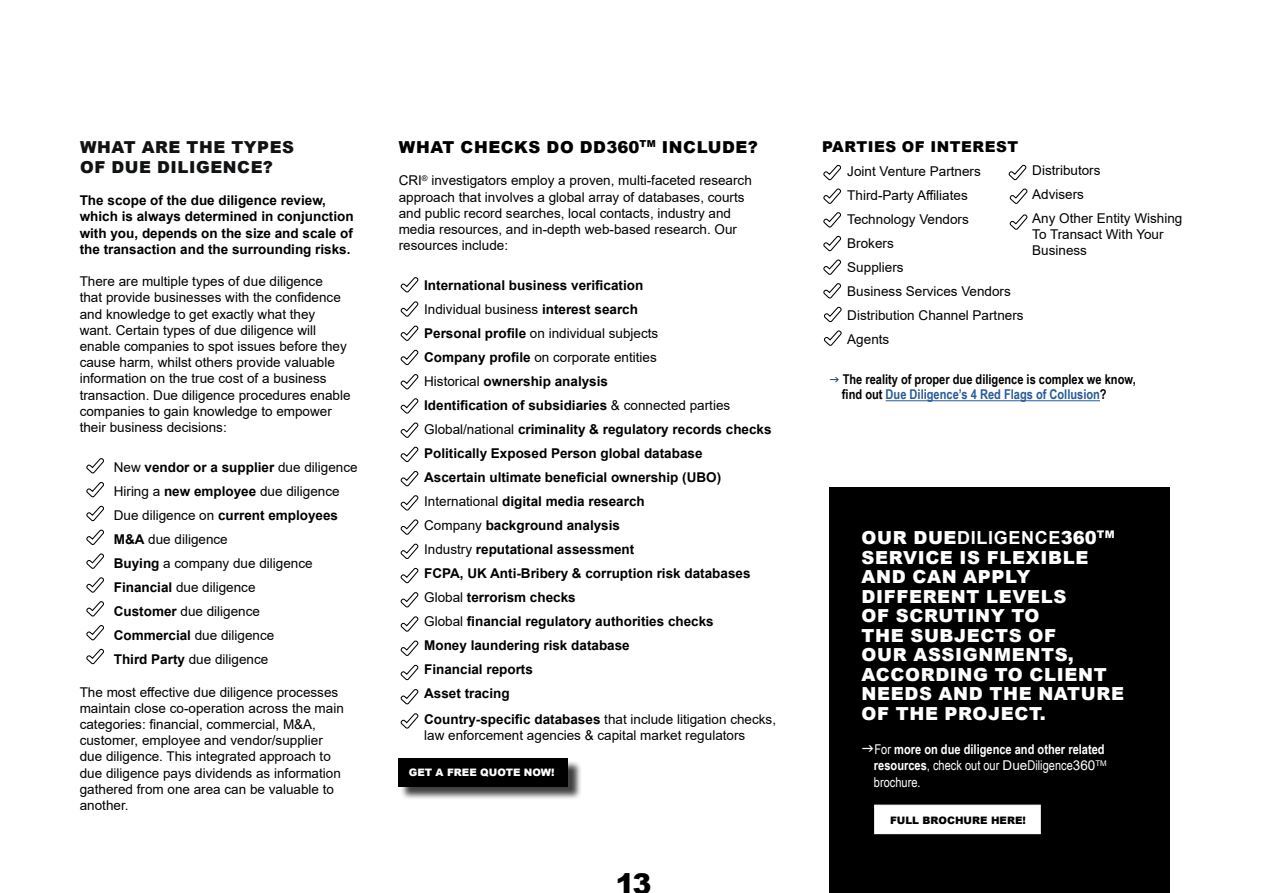
<style>
.page{position:relative;width:1263px;height:893px;background:#fff}
.page>*{position:absolute;margin:0;border:0;box-sizing:border-box;transform-origin:0 0}
.t1{font:900 28.5px "Arial";color:#000}
.t2{font:900 18px/19.5px "Arial";letter-spacing:.035em;color:#fff}
.t3{font:900 16.5px/19.8px "Arial";letter-spacing:.035em;color:#111213}
.t4{font:900 16.5px "Arial";letter-spacing:.035em;color:#000}
.t5{font:900 15px "Arial";letter-spacing:.035em;color:#000}
.t6{font:13.5px/16.2px "Arial";color:#000}
.t7{font:700 13.5px/24px "Arial";color:#000}
.t8{font:700 13.5px/15px "Arial Narrow";color:#000}
.t9{font:700 13.5px/16.2px "Arial Narrow";color:#fff}
.t10{font:900 10.35px "Arial";color:#000}
.t11{font:900 10.35px "Arial";color:#fff}
.s1{font-weight:700}
.s2{font-weight:400}
.s3{color:#275b9b}
.s4{font-family:"Arial";font-weight:400}
</style>
<div class="page">
<div style="left:829px;top:487px;width:340px;height:406px;background:#000"></div>
<div style="left:874px;top:805px;width:167px;height:29px;background:#fff;border:1px solid #fff"></div>
<div style="left:400px;top:760px;width:182px;height:40px;background:#000;opacity:.75"></div>
<div style="left:398px;top:758px;width:170px;height:28px;background:#000"></div>
<svg style="left:400px;top:277px;width:19px;height:16px"></svg>
<svg style="left:400px;top:301px;width:19px;height:16px"></svg>
<svg style="left:400px;top:325px;width:19px;height:16px"></svg>
<svg style="left:400px;top:374px;width:19px;height:16px"></svg>
<svg style="left:400px;top:398px;width:19px;height:16px"></svg>
<svg style="left:400px;top:422px;width:19px;height:16px"></svg>
<svg style="left:400px;top:446px;width:19px;height:16px"></svg>
<svg style="left:400px;top:471px;width:19px;height:16px"></svg>
<svg style="left:400px;top:495px;width:19px;height:16px"></svg>
<svg style="left:400px;top:567px;width:19px;height:17px"></svg>
<svg style="left:400px;top:640px;width:19px;height:16px"></svg>
<svg style="left:400px;top:664px;width:19px;height:17px"></svg>
<svg style="left:400px;top:543px;width:19px;height:16px"></svg>
<svg style="left:400px;top:349px;width:19px;height:17px"></svg>
<svg style="left:400px;top:519px;width:19px;height:16px"></svg>
<svg style="left:400px;top:616px;width:19px;height:16px"></svg>
<svg style="left:400px;top:592px;width:19px;height:16px"></svg>
<svg style="left:86px;top:458px;width:18px;height:16px"></svg>
<svg style="left:86px;top:482px;width:18px;height:16px"></svg>
<svg style="left:86px;top:505px;width:18px;height:17px"></svg>
<svg style="left:86px;top:529px;width:18px;height:16px"></svg>
<svg style="left:86px;top:625px;width:18px;height:16px"></svg>
<svg style="left:86px;top:601px;width:18px;height:16px"></svg>
<svg style="left:86px;top:577px;width:18px;height:16px"></svg>
<svg style="left:86px;top:553px;width:18px;height:16px"></svg>
<svg style="left:86px;top:648px;width:18px;height:17px"></svg>
<svg style="left:823px;top:164px;width:19px;height:17px"></svg>
<svg style="left:823px;top:188px;width:19px;height:16px"></svg>
<svg style="left:823px;top:212px;width:18px;height:16px"></svg>
<svg style="left:823px;top:235px;width:19px;height:17px"></svg>
<svg style="left:823px;top:259px;width:19px;height:16px"></svg>
<svg style="left:823px;top:283px;width:18px;height:16px"></svg>
<svg style="left:1009px;top:188px;width:19px;height:16px"></svg>
<svg style="left:1009px;top:214px;width:19px;height:16px"></svg>
<svg style="left:824px;top:306px;width:18px;height:17px"></svg>
<svg style="left:823px;top:330px;width:19px;height:16px"></svg>
<svg style="left:1008px;top:164px;width:19px;height:17px"></svg>
<hr style="left:886px;top:400px;width:214px;height:1px;background:#275b9b">
<svg style="left:400px;top:713px;width:19px;height:16px"></svg>
<svg style="left:400px;top:689px;width:19px;height:16px"></svg>
<p class="t3" style="left:80px;top:137px;width:216px">WHAT ARE THE TYPES<br>OF DUE DILIGENCE?</p>
<p class="t7" style="left:80px;top:192px;width:275px;line-height:16.2px">The scope of the due diligence review, which is always determined in conjunction with you, depends on the size and scale of the transaction and the surrounding risks.</p>
<p class="t6" style="left:80px;top:273px;width:272px">There are multiple types of due diligence<br>that provide businesses with the confidence and knowledge to get exactly what they want. Certain types of due diligence will enable companies to spot issues before they cause harm, whilst others provide valuable information on the true cost of a business transaction. Due diligence procedures enable companies to gain knowledge to empower their business decisions:</p>
<p class="t6" style="left:114px;top:455px;width:245px;line-height:24px">New <span class="s1">vendor or a supplier</span> due diligence<br>Hiring a <span class="s1">new employee</span> due diligence<br>Due diligence on <span class="s1">current employees<br>M&amp;A</span> due diligence<br><span class="s1">Buying</span> a company due diligence<br><span class="s1">Financial</span> due diligence<br><span class="s1">Customer</span> due diligence<br><span class="s1">Commercial</span> due diligence<br><span class="s1">Third Party</span> due diligence</p>
<p class="t6" style="left:80px;top:684px;width:266px">The most effective due diligence processes maintain close co-operation across the main categories: financial, commercial, M&amp;A, customer, employee and vendor/supplier due diligence. This integrated approach to due diligence pays dividends as information gathered from one area can be valuable to another.</p>
<p class="t4" style="left:399px;top:135px;width:360px">WHAT CHECKS DO DD360<sup>TM</sup> INCLUDE?</p>
<p class="t6" style="left:399px;top:172px;width:355px">CRI<sup>®</sup> investigators employ a proven, multi-faceted research approach that involves a global array of databases, courts and public record searches, local contacts, industry and media resources, and in-depth web-based research. Our resources include:</p>
<p class="t7" style="left:424px;top:274px;width:353px">International business verification<br><span class="s2">Individual business</span> interest search<br>Personal profile <span class="s2">on individual subjects<br></span>Company profile <span class="s2">on corporate entities<br>Historical</span> ownership analysis<br>Identification of subsidiaries <span class="s2">&amp; connected parties Global/national</span> criminality &amp; regulatory records checks Politically Exposed Person global database<br>Ascertain ultimate beneficial ownership (UBO)<br><span class="s2">International</span> digital media research<br><span class="s2">Company</span> background analysis<br><span class="s2">Industry</span> reputational assessment<br>FCPA, UK Anti-Bribery &amp; corruption risk databases <span class="s2">Global</span> terrorism checks<br><span class="s2">Global</span> financial regulatory authorities checks<br>Money laundering risk database<br>Financial reports<br>Asset tracing<br>Country-specific databases <span class="s2">that include litigation checks,</span></p>
<p class="t6" style="left:424px;top:727px;width:323px">law enforcement agencies &amp; capital market regulators</p>
<p class="t11" style="left:409px;top:765px;width:147px">GET A FREE QUOTE NOW!</p>
<h1 class="t1" style="left:617px;top:863px;width:36px">13</h1>
<p class="t5" style="left:822px;top:136px;width:198px">PARTIES OF INTEREST</p>
<p class="t6" style="left:847px;top:159px;width:178px;line-height:24px">Joint Venture Partners<br>Third-Party Affiliates<br>Technology Vendors<br>Brokers<br>Suppliers<br>Business Services Vendors<br>Distribution Channel Partners<br>Agents</p>
<p class="t6" style="left:1032px;top:159px;width:152px;line-height:23.9px">Distributors<br>Advisers<br>Any Other Entity Wishing</p>
<p class="t6" style="left:1032px;top:226px;width:133px">To Transact With Your<br>Business</p>
<p class="t8" style="left:842px;top:371px;width:295px">The reality of proper due diligence is complex we know, find out <span class="s3">Due Diligence’s 4 Red Flags of Collusion</span>?</p>
<h2 class="t2" style="left:861px;top:528px;width:264px">OUR DUE<span class="s1">DILIGENCE</span>360<sup>TM<br></sup>SERVICE IS FLEXIBLE<br>AND CAN APPLY<br>DIFFERENT LEVELS<br>OF SCRUTINY TO<br>THE SUBJECTS OF<br>OUR ASSIGNMENTS,<br>ACCORDING TO CLIENT<br>NEEDS AND THE NATURE<br>OF THE PROJECT.</h2>
<p class="t9" style="left:874px;top:741px;width:234px"><span class="s2">For</span> more on due diligence and other related resources<span class="s2">, check out our</span> <span class="s4">Due</span><span class="s2">Diligence</span><span class="s4">360</span><sup>TM </sup><span class="s2">brochure.</span></p>
<p class="t10" style="left:890px;top:812px;width:137px">FULL BROCHURE HERE!</p>
</div>
